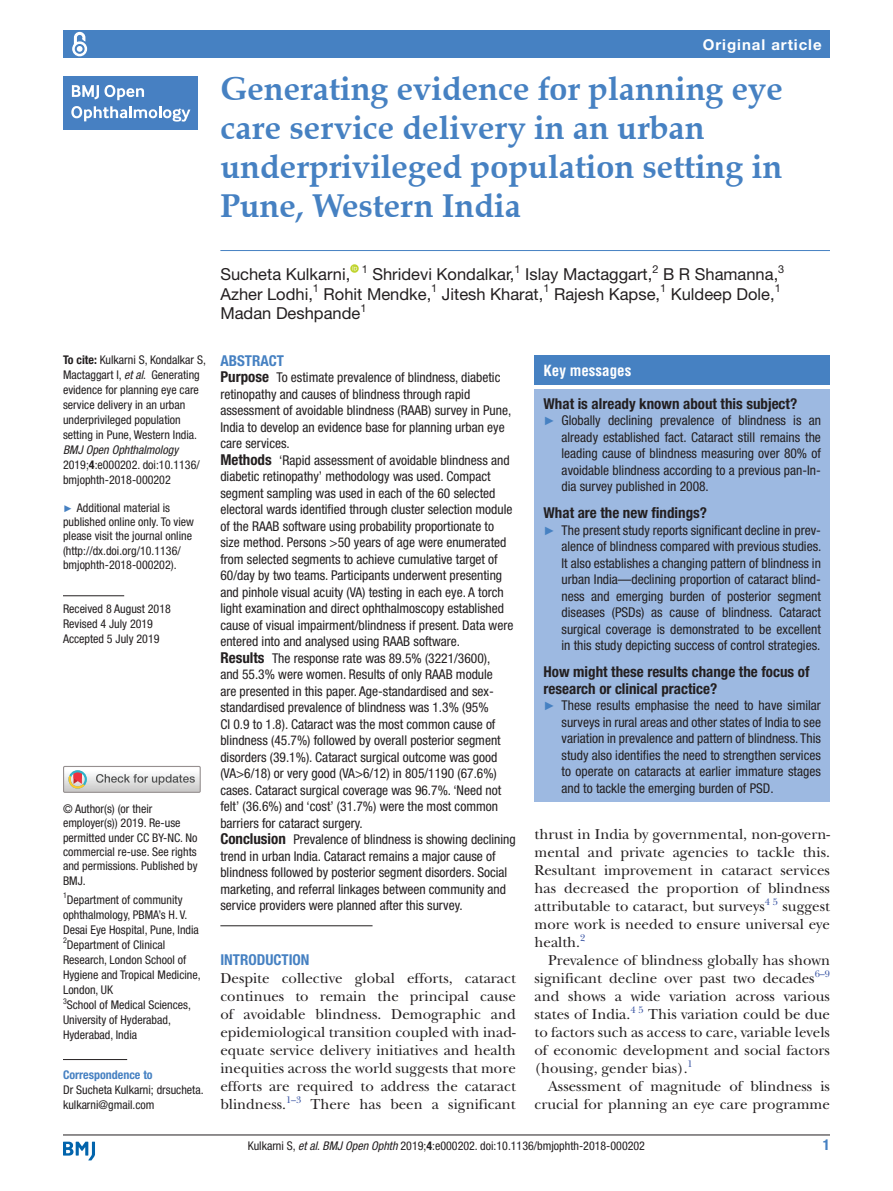
<style>
.page{position:relative;width:893px;height:1191px;background:#fff}
.page>*{position:absolute;margin:0;border:0;box-sizing:border-box;transform-origin:0 0}
.t1{font:700 33px/39px "Zapf Calligraphic 801 BT";color:#4681c2}
.t2{font:16.5px "Helvetica Neue LT Std";color:#231f20}
.t3{font:15px/18px "New Baskerville";color:#231f20;text-align:justify}
.t4{font:700 condensed 15px/16.5px "Helvetica Neue LT Std";color:#231f20}
.t5{font:700 condensed 15px "Helvetica Neue LT Std";color:#4681c2}
.t6{font:700 15px "Helvetica Neue LT Std";letter-spacing:.065em;color:#fff}
.t7{font:700 condensed 15px "Helvetica";color:#fff}
.t8{font:condensed 13.5px/16.5px "Helvetica Neue LT Std";color:#231f20;text-align:justify}
.t9{font:condensed 12px/15px "Helvetica Neue LT Std";color:#231f20}
.t10{font:700 condensed 12px "Helvetica Neue LT Std";color:#4681c2}
.t11{font:10.95px "Helvetica Neue LT Std";color:#231f20}
.t12{font:9.9px "New Baskerville";color:#3853a3}
.t13{font:condensed 7.95px "Helvetica Neue LT Std";color:#231f20}
.s1{font-weight:700}
.s2{font-style:italic}
.s3{font-family:"Arial";font-stretch:normal;font-size:9.75px;color:#4681c2}
.s4{font-weight:700;font-size:15px}
.s5{font-family:"Arial";font-stretch:normal;font-size:12px;color:#4681c2}
</style>
<div class="page">
<hr style="left:63px;top:1134px;width:767px;height:1px;background:#231f20">
<svg style="left:63px;top:1141px;width:32px;height:19px"></svg>
<div style="left:63px;top:31px;width:767px;height:27px;background:#4681c2"></div>
<svg style="left:72px;top:31px;width:16px;height:26px"></svg>
<hr style="left:220px;top:250px;width:610px;height:1px;background:#4681c2">
<svg style="left:350px;top:264px;width:9px;height:9px"></svg>
<hr style="left:63px;top:595px;width:61px;height:1px;background:#231f20">
<hr style="left:63px;top:1059px;width:64px;height:1px;background:#231f20">
<div style="left:63px;top:766px;width:138px;height:27px;border:1px solid #969090"></div>
<svg style="left:64px;top:766px;width:136px;height:26px"></svg>
<div style="left:63px;top:77px;width:135px;height:53px;background:#4780c2"></div>
<svg style="left:72px;top:85px;width:72px;height:15px"></svg>
<svg style="left:71px;top:106px;width:119px;height:16px"></svg>
<div style="left:535px;top:355px;width:295px;height:30px;background:#4681c2"></div>
<div style="left:535px;top:389px;width:295px;height:413px;background:#9db9e1"></div>
<hr style="left:220px;top:925px;width:153px;height:1px;background:#231f20">
<p class="t6" style="left:703px;top:35px;width:120px">Original article</p>
<h1 class="t1" style="left:220px;top:69px;width:564px">Generating evidence for planning eye care service delivery in an urban underprivileged population setting in<br>Pune, Western India</h1>
<p class="t9" style="left:63px;top:352px;width:144px"><span class="s1">To cite:</span> Kulkarni S, Kondalkar S,<br>Mactaggart I, <span class="s2">et al</span>. Generating evidence for planning eye care service delivery in an urban underprivileged population setting in Pune, Western India.</p>
<p class="t9" style="left:63px;top:442px;width:138px"><span class="s2">BMJ Open Ophthalmology<br></span>2019;<span class="s1">4</span>:e000202. doi:10.1136/ bmjophth-2018-000202</p>
<p class="t9" style="left:63px;top:500px;width:133px;line-height:14.4px"><span class="s3">►</span> Additional material is published online only. To view please visit the journal online (http://dx.doi.org/10.1136/ bmjophth-2018-000202).</p>
<p class="t9" style="left:63px;top:601px;width:109px">Received 8 August 2018<br>Revised 4 July 2019<br>Accepted 5 July 2019</p>
<p class="t9" style="left:63px;top:801px;width:136px;line-height:14.4px">© Author(s) (or their employer(s)) 2019. Re-use permitted under CC BY-NC. No commercial re-use. See rights and permissions. Published by<br>BMJ.</p>
<p class="t13" style="left:63px;top:891px;width:5px">1</p>
<p class="t9" style="left:63px;top:892px;width:137px;text-indent:4px">Department of community ophthalmology, PBMA’s H. V.<br>Desai Eye Hospital, Pune, India</p>
<p class="t13" style="left:63px;top:936px;width:5px">2</p>
<p class="t9" style="left:63px;top:937px;width:139px;text-indent:4px">Department of Clinical<br>Research, London School of<br>Hygiene and Tropical Medicine,<br>London, UK<br><sup>3</sup>School of Medical Sciences,<br>University of Hyderabad,<br>Hyderabad, India</p>
<p class="t10" style="left:63px;top:1068px;width:91px">Correspondence to</p>
<p class="t9" style="left:63px;top:1082px;width:142px">Dr Sucheta Kulkarni; drsucheta. kulkarni@gmail.com</p>
<p class="t2" style="left:220px;top:264px;width:131px">Sucheta Kulkarni,</p>
<p class="t11" style="left:362px;top:262px;width:8px">1</p>
<p class="t2" style="left:372px;top:264px;width:144px">Shridevi Kondalkar,</p>
<p class="t11" style="left:515px;top:262px;width:8px">1</p>
<p class="t2" style="left:525px;top:264px;width:129px">Islay Mactaggart,</p>
<p class="t11" style="left:652px;top:262px;width:8px">2</p>
<p class="t2" style="left:663px;top:264px;width:117px">B R Shamanna,</p>
<p class="t11" style="left:778px;top:262px;width:8px">3</p>
<p class="t2" style="left:220px;top:284px;width:94px">Azher Lodhi,</p>
<p class="t11" style="left:313px;top:282px;width:8px">1</p>
<p class="t2" style="left:324px;top:284px;width:109px">Rohit Mendke,</p>
<p class="t11" style="left:431px;top:282px;width:8px">1</p>
<p class="t2" style="left:442px;top:284px;width:103px">Jitesh Kharat,</p>
<p class="t11" style="left:543px;top:282px;width:8px">1</p>
<p class="t2" style="left:554px;top:284px;width:108px">Rajesh Kapse,</p>
<p class="t11" style="left:660px;top:282px;width:8px">1</p>
<p class="t2" style="left:671px;top:284px;width:105px">Kuldeep Dole,</p>
<p class="t11" style="left:775px;top:282px;width:8px">1</p>
<p class="t2" style="left:220px;top:303px;width:142px">Madan Deshpande</p>
<p class="t11" style="left:360px;top:301px;width:8px">1</p>
<p class="t5" style="left:220px;top:351px;width:49px">Abstract</p>
<p class="t8" style="left:220px;top:369px;width:297px;text-align:left"><span class="s4">Purpose</span> To estimate prevalence of blindness, diabetic retinopathy and causes of blindness through rapid assessment of avoidable blindness (RAAB) survey in Pune, India to develop an evidence base for planning urban eye care services.<br><span class="s4">Methods</span> ‘Rapid assessment of avoidable blindness and diabetic retinopathy’ methodology was used. Compact segment sampling was used in each of the 60 selected electoral wards identified through cluster selection module of the RAAB software using probability proportionate to size method. Persons &gt;50 years of age were enumerated from selected segments to achieve cumulative target of 60/day by two teams. Participants underwent presenting and pinhole visual acuity (VA) testing in each eye. A torch light examination and direct ophthalmoscopy established cause of visual impairment/blindness if present. Data were entered into and analysed using RAAB software.<br><span class="s4">Results</span> The response rate was 89.5% (3221/3600),<br>and 55.3% were women. Results of only RAAB module<br>are presented in this paper. Age-standardised and sex&shy;standardised prevalence of blindness was 1.3% (95%<br>CI 0.9 to 1.8). Cataract was the most common cause of blindness (45.7%) followed by overall posterior segment disorders (39.1%). Cataract surgical outcome was good (VA&gt;6/18) or very good (VA&gt;6/12) in 805/1190 (67.6%) cases. Cataract surgical coverage was 96.7%. ‘Need not felt’ (36.6%) and ‘cost’ (31.7%) were the most common barriers for cataract surgery.<br><span class="s4">Conclusion</span> Prevalence of blindness is showing declining trend in urban India. Cataract remains a major cause of blindness followed by posterior segment disorders. Social marketing, and referral linkages between community and service providers were planned after this survey.</p>
<p class="t5" style="left:220px;top:951px;width:91px">Introduction</p>
<p class="t3" style="left:220px;top:969px;width:297px">Despite collective global efforts, cataract continues to remain the principal cause of avoidable blindness. Demographic and epidemiological transition coupled with inad&shy;equate service delivery initiatives and health inequities across the world suggests that more efforts are required to address the cataract blindness.<sup>1–3</sup></p>
<p class="t3" style="left:311px;top:1095px;width:207px">There has been a significant</p>
<p class="t7" style="left:544px;top:361px;width:89px">Key messages</p>
<p class="t4" style="left:544px;top:395px;width:255px">What is already known about this subject?</p>
<p class="t8" style="left:562px;top:412px;width:261px;text-indent:-18px"><span class="s5">►</span> Globally declining prevalence of blindness is an already established fact. Cataract still remains the leading cause of blindness measuring over 80% of avoidable blindness according to a previous pan-In&shy;dia survey published in 2008.</p>
<p class="t4" style="left:544px;top:504px;width:165px">What are the new findings?</p>
<p class="t8" style="left:562px;top:522px;width:261px;text-indent:-18px"><span class="s5">►</span> The present study reports significant decline in prev&shy;alence of blindness compared with previous studies.<br>It also establishes a changing pattern of blindness in urban India—declining proportion of cataract blind&shy;ness and emerging burden of posterior segment diseases (PSDs) as cause of blindness. Cataract surgical coverage is demonstrated to be excellent in this study depicting success of control strategies.</p>
<p class="t4" style="left:544px;top:663px;width:267px">How might these results change the focus of research or clinical practice?</p>
<p class="t8" style="left:562px;top:697px;width:261px;text-indent:-18px"><span class="s5">►</span> These results emphasise the need to have similar surveys in rural areas and other states of India to see variation in prevalence and pattern of blindness. This study also identifies the need to strengthen services to operate on cataracts at earlier immature stages and to tackle the emerging burden of PSD.</p>
<p class="t3" style="left:535px;top:825px;width:297px">thrust in India by governmental, non-govern&shy;mental and private agencies to tackle this.<br>Resultant improvement in cataract services has decreased the proportion of blindness attributable to cataract, but surveys<sup>4</sup> <sup>5</sup> suggest more work is needed to ensure universal eye health.</p>
<p class="t12" style="left:580px;top:931px;width:7px">2</p>
<p class="t3" style="left:535px;top:951px;width:297px;text-indent:14px">Prevalence of blindness globally has shown significant decline over past two decades</p>
<p class="t12" style="left:815px;top:967px;width:17px">6–9</p>
<p class="t3" style="left:535px;top:987px;width:297px">and shows a wide variation across various states of India.<sup>4</sup> <sup>5</sup> This variation could be due to factors such as access to care, variable levels of economic development and social factors (housing, gender bias).</p>
<p class="t12" style="left:688px;top:1057px;width:7px">1</p>
<p class="t3" style="left:535px;top:1077px;width:297px;text-align:right">Assessment of magnitude of blindness is crucial for planning an eye care programme</p>
<p class="t9" style="left:248px;top:1137px;width:399px">Kulkarni S, <span class="s2">et al</span>. <span class="s2">BMJ Open Ophth</span> 2019;<span class="s1">4</span>:e000202. doi:10.1136/bmjophth-2018-000202</p>
<p class="t5" style="left:823px;top:1135px;width:9px">1</p>
</div>
